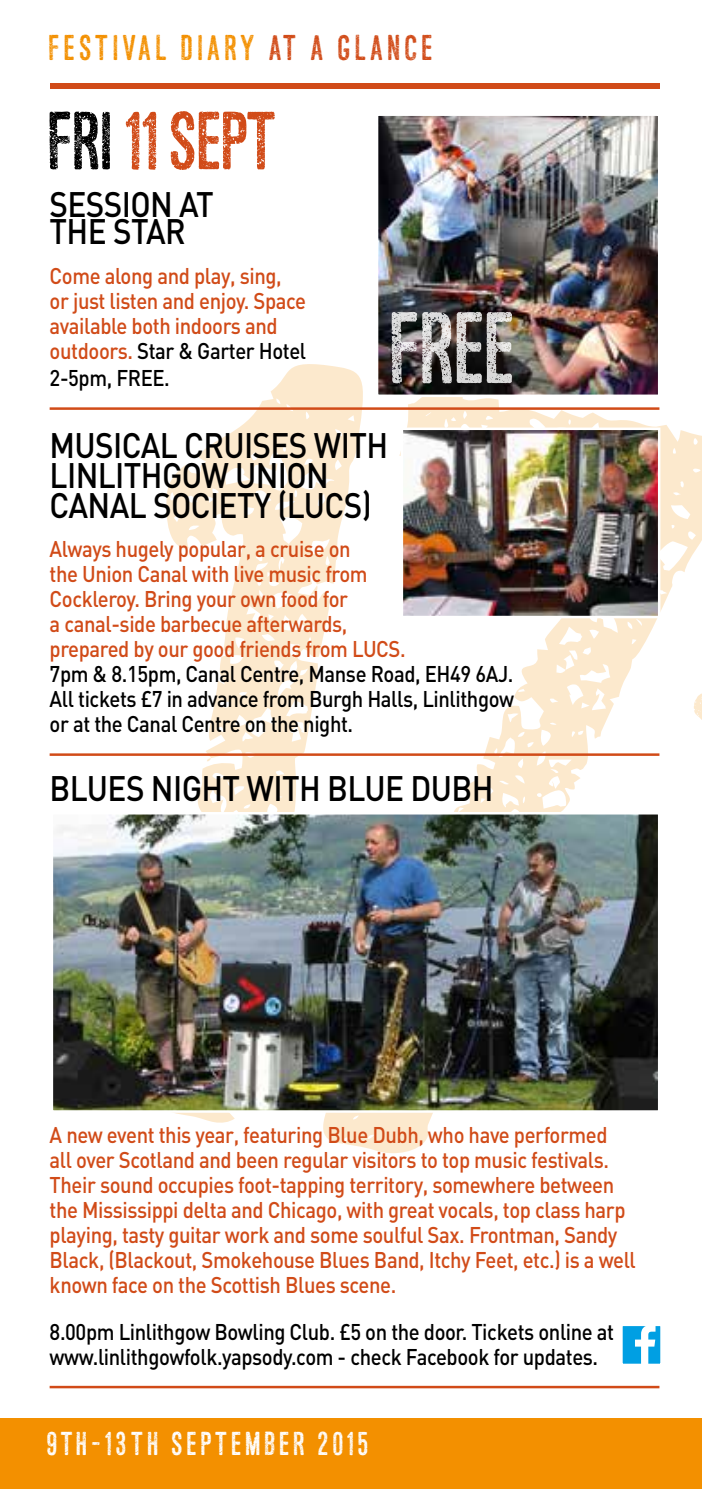
<style>
.page{position:relative;width:702px;height:1489px;background:#fff}
.page>*{position:absolute;margin:0;border:0;box-sizing:border-box;transform-origin:0 0}
.t1{font:91.75px "Asfalto";color:#fff}
.t2{font:74.25px "Asfalto";color:#d14b18}
.t3{font:500 35px/30px "DIN";letter-spacing:-.02em;color:#000;scale:.9 1}
.t4{font:32.5px "Asfalto";letter-spacing:.14em;color:#f39000}
.t5{font:30px "Asfalto";letter-spacing:.14em;color:#fff}
.t6{font:500 22.5px/25px "DIN";letter-spacing:-.02em;color:#d14b18;scale:.9 1}
.t7{font:500 22.5px/25px "DIN";letter-spacing:-.02em;color:#000;text-align:justify;scale:.9 1}
.s1{color:#d14b18}
.s2{color:#000}
</style>
<div class="page">
<div style="left:0;top:1417px;width:702px;height:71px;background:#f39000"></div>
<div style="left:50px;top:83px;width:609px;height:6px;background:#d14b18"></div>
<img style="left:379px;top:116px;width:278px;height:226px">
<div style="left:376px;top:113px;width:284px;height:284px;border:2px solid #fff"></div>
<hr style="left:50px;top:407px;width:609px;height:3px;background:#d14b18">
<hr style="left:50px;top:753px;width:609px;height:2px;background:#d14b18">
<hr style="left:50px;top:1385px;width:609px;height:3px;background:#d14b18">
<img style="left:54px;top:825px;width:13px;height:284px">
<div style="left:621px;top:1324px;width:40px;height:40px;background:#009fe3"></div>
<svg style="left:635px;top:1326px;width:20px;height:36px"></svg>
<div style="left:620px;top:1323px;width:42px;height:42px;border:2px solid #fff"></div>
<img style="left:67px;top:342px;width:593px;height:769px">
<h3 class="t4" style="left:50px;top:28px;width:385px">FESTIVAL DIARY <span class="s1">AT A GLANCE</span></h3>
<h2 class="t2" style="left:50px;top:96px;width:230px"><span class="s2">FRI</span> 11 SEPT</h2>
<h3 class="t3" style="left:50px;top:189px;width:184px;line-height:27.5px">SESSION AT<br>THE STAR</h3>
<p class="t6" style="left:50px;top:262px;width:286px">Come along and play, sing, or just listen and enjoy. Space available both indoors and outdoors. <span class="s2">Star &amp; Garter Hotel</span></p>
<p class="t7" style="left:50px;top:364px;width:135px">2-5pm, FREE.</p>
<h1 class="t1" style="left:392px;top:292px;width:126px">FREE</h1>
<h3 class="t3" style="left:50px;top:429px;width:377px">MUSICAL CRUISES WITH<br>LINLITHGOW UNION<br>CANAL SOCIETY (LUCS)</h3>
<p class="t6" style="left:50px;top:535px;width:397px">Always hugely popular, a cruise on<br>the Union Canal with live music from Cockleroy. Bring your own food for<br>a canal-side barbecue afterwards, prepared by our good friends from LUCS.</p>
<p class="t7" style="left:50px;top:660px;width:517px">7pm &amp; 8.15pm, Canal Centre, Manse Road, EH49 6AJ.<br>All tickets £7 in advance from Burgh Halls, Linlithgow or at the Canal Centre on the night.</p>
<h3 class="t3" style="left:50px;top:772px;width:494px">BLUES NIGHT WITH BLUE DUBH</h3>
<p class="t6" style="left:50px;top:1121px;width:653px">A new event this year, featuring Blue Dubh, who have performed<br>all over Scotland and been regular visitors to top music festivals.<br>Their sound occupies foot-tapping territory, somewhere between the Mississippi delta and Chicago, with great vocals, top class harp playing, tasty guitar work and some soulful Sax. Frontman, Sandy Black, (Blackout, Smokehouse Blues Band, Itchy Feet, etc.) is a well known face on the Scottish Blues scene.</p>
<p class="t7" style="left:50px;top:1317px;width:628px">8.00pm Linlithgow Bowling Club. £5 on the door. Tickets online at www.linlithgowfolk.yapsody.com - check Facebook for updates.</p>
<h3 class="t5" style="left:47px;top:1424px;width:323px">9TH-13TH SEPTEMBER 2015</h3>
</div>
